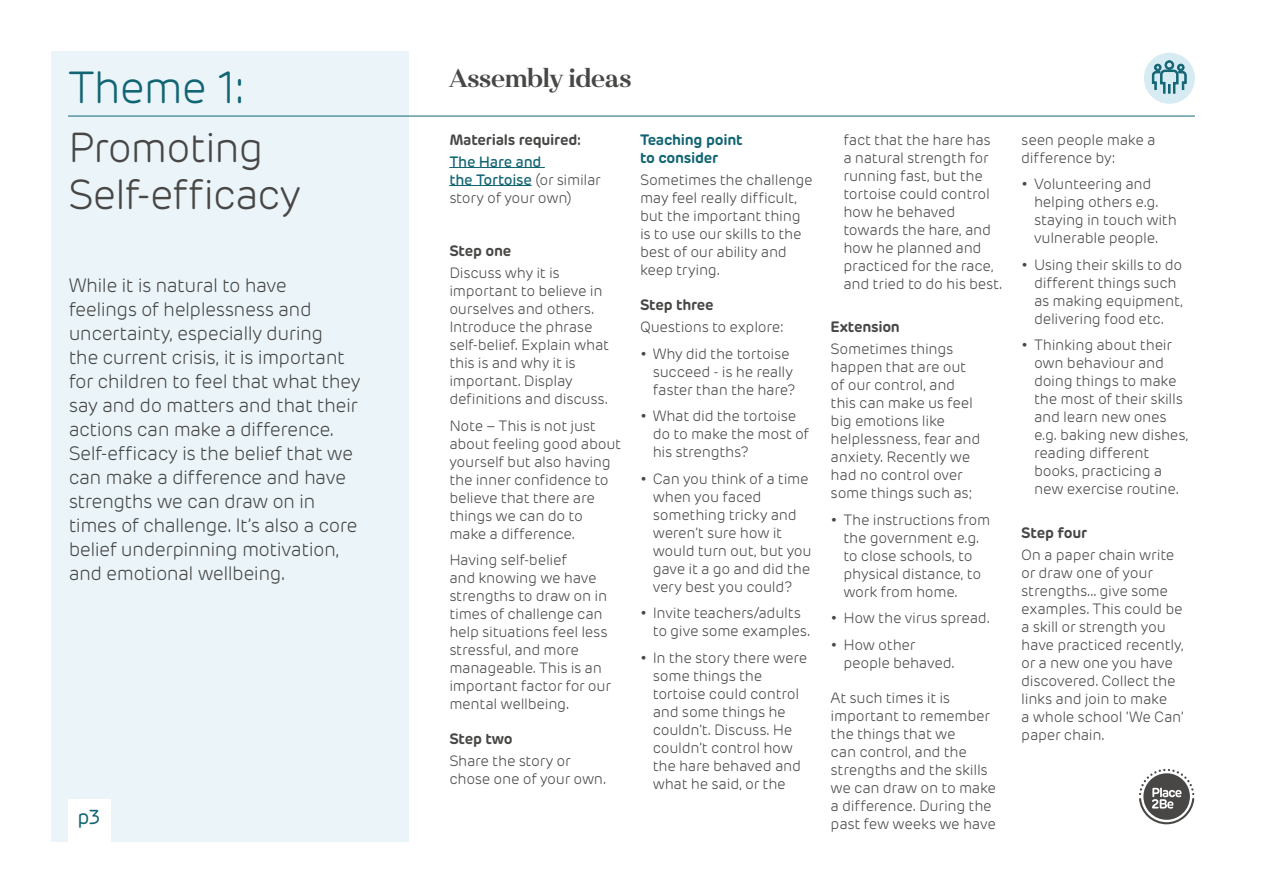
<style>
.page{position:relative;width:1263px;height:893px;background:#fff}
.page>*{position:absolute;margin:0;border:0;box-sizing:border-box;transform-origin:0 0}
.t1{font:300 45px "Rubrik New";letter-spacing:-.035em;color:#126573}
.t2{font:300 42px/46.5px "Rubrik New";letter-spacing:-.035em;color:#484746}
.t3{font:25.5px "Haboro Nor Bol";letter-spacing:-.035em;color:#484746}
.t4{font:20.25px "Rubrik New";color:#126573}
.t5{font:300 19.5px/24px "Rubrik New";letter-spacing:-.03em;color:#484746}
.t6{font:300 15px/18px "Rubrik New";letter-spacing:-.02em;color:#484746}
.t7{font:700 15px "Rubrik New";letter-spacing:-.015em;color:#484746}
.t8{font:700 15px/18px "Rubrik New";letter-spacing:-.02em;color:#126573}
.s1{font-weight:500;color:#126573}
</style>
<div class="page">
<svg style="left:1139px;top:769px;width:55px;height:55px"></svg>
<div style="left:51px;top:51px;width:357px;height:791px;background:#ebf5f9"></div>
<hr style="left:68px;top:116px;width:1127px;height:1px;background:#126573">
<hr style="left:449px;top:167px;width:96px;height:1px;background:#126573">
<hr style="left:449px;top:185px;width:83px;height:1px;background:#126573">
<div style="left:68px;top:800px;width:42px;height:42px;background:#fff"></div>
<div style="left:1144px;top:53px;width:51px;height:51px;background:#d6ebf2;border-radius:50%"></div>
<svg style="left:1152px;top:60px;width:34px;height:34px"></svg>
<h1 class="t1" style="left:68px;top:61px;width:179px">Theme 1:</h1>
<h2 class="t2" style="left:68px;top:125px;width:234px">Promoting<br>Self-efficacy</h2>
<p class="t5" style="left:69px;top:273px;width:294px">While it is natural to have<br>feelings of helplessness and uncertainty, especially during<br>the current crisis, it is important for children to feel that what they say and do matters and that their actions can make a difference.<br>Self-efficacy is the belief that we can make a difference and have strengths we can draw on in times of challenge. It’s also a core belief underpinning motivation, and emotional wellbeing.</p>
<h3 class="t4" style="left:78px;top:805px;width:25px">p3</h3>
<h3 class="t3" style="left:449px;top:61px;width:184px">Assembly ideas</h3>
<p class="t7" style="left:449px;top:130px;width:133px">Materials required:</p>
<p class="t6" style="left:449px;top:153px;width:153px"><span class="s1">The Hare and<br>the Tortoise</span> (or similar story of your own)</p>
<p class="t7" style="left:449px;top:241px;width:64px">Step one</p>
<p class="t6" style="left:449px;top:264px;width:161px">Discuss why it is important to believe in ourselves and others.<br>Introduce the phrase self-belief. Explain what this is and why it is important. Display definitions and discuss.</p>
<p class="t6" style="left:449px;top:417px;width:173px">Note – This is not just about feeling good about yourself but also having the inner confidence to believe that there are things we can do to make a difference.</p>
<p class="t6" style="left:449px;top:551px;width:163px">Having self-belief<br>and knowing we have strengths to draw on in times of challenge can help situations feel less stressful, and more manageable. This is an important factor for our mental wellbeing.</p>
<p class="t7" style="left:449px;top:729px;width:65px">Step two</p>
<p class="t6" style="left:449px;top:752px;width:158px">Share the story or chose one of your own.</p>
<p class="t8" style="left:640px;top:130px;width:104px">Teaching point to consider</p>
<p class="t6" style="left:640px;top:171px;width:174px">Sometimes the challenge may feel really difficult, but the important thing is to use our skills to the best of our ability and keep trying.</p>
<p class="t7" style="left:640px;top:295px;width:75px">Step three</p>
<p class="t6" style="left:640px;top:318px;width:146px">Questions to explore:</p>
<p class="t6" style="left:653px;top:345px;width:144px;text-indent:-13px">• Why did the tortoise succeed - is he really faster than the hare?</p>
<p class="t6" style="left:653px;top:407px;width:158px;text-indent:-13px">• What did the tortoise do to make the most of his strengths?</p>
<p class="t6" style="left:653px;top:470px;width:160px;text-indent:-13px">• Can you think of a time when you faced something tricky and weren’t sure how it would turn out, but you gave it a go and did the very best you could?</p>
<p class="t6" style="left:653px;top:604px;width:159px;text-indent:-13px">• Invite teachers/adults to give some examples.</p>
<p class="t6" style="left:653px;top:649px;width:156px;text-indent:-13px">• In the story there were some things the tortoise could control and some things he couldn’t. Discuss. He couldn’t control how the hare behaved and what he said, or the</p>
<p class="t6" style="left:843px;top:131px;width:160px">fact that the hare has a natural strength for running fast, but the tortoise could control how he behaved towards the hare, and how he planned and practiced for the race, and tried to do his best.</p>
<p class="t7" style="left:831px;top:317px;width:71px">Extension</p>
<p class="t6" style="left:831px;top:340px;width:151px">Sometimes things happen that are out of our control, and this can make us feel big emotions like helplessness, fear and anxiety. Recently we had no control over some things such as;</p>
<p class="t6" style="left:843px;top:511px;width:148px;text-indent:-13px">• The instructions from the government e.g. to close schools, to physical distance, to work from home.</p>
<p class="t6" style="left:831px;top:609px;width:161px">• How the virus spread.</p>
<p class="t6" style="left:843px;top:636px;width:113px;text-indent:-13px">• How other people behaved.</p>
<p class="t6" style="left:831px;top:689px;width:167px">At such times it is important to remember the things that we<br>can control, and the strengths and the skills we can draw on to make a difference. During the past few weeks we have</p>
<p class="t6" style="left:1021px;top:131px;width:136px">seen people make a difference by:</p>
<p class="t6" style="left:1034px;top:175px;width:144px;text-indent:-13px">• Volunteering and helping others e.g. staying in touch with vulnerable people.</p>
<p class="t6" style="left:1034px;top:256px;width:151px;text-indent:-13px">• Using their skills to do different things such as making equipment, delivering food etc.</p>
<p class="t6" style="left:1034px;top:336px;width:156px;text-indent:-13px">• Thinking about their own behaviour and doing things to make the most of their skills and learn new ones e.g. baking new dishes, reading different books, practicing a new exercise routine.</p>
<p class="t7" style="left:1021px;top:523px;width:67px">Step four</p>
<p class="t6" style="left:1021px;top:546px;width:164px">On a paper chain write or draw one of your strengths... give some examples. This could be a skill or strength you have practiced recently, or a new one you have discovered. Collect the links and join to make<br>a whole school ‘We Can’ paper chain.</p>
</div>
